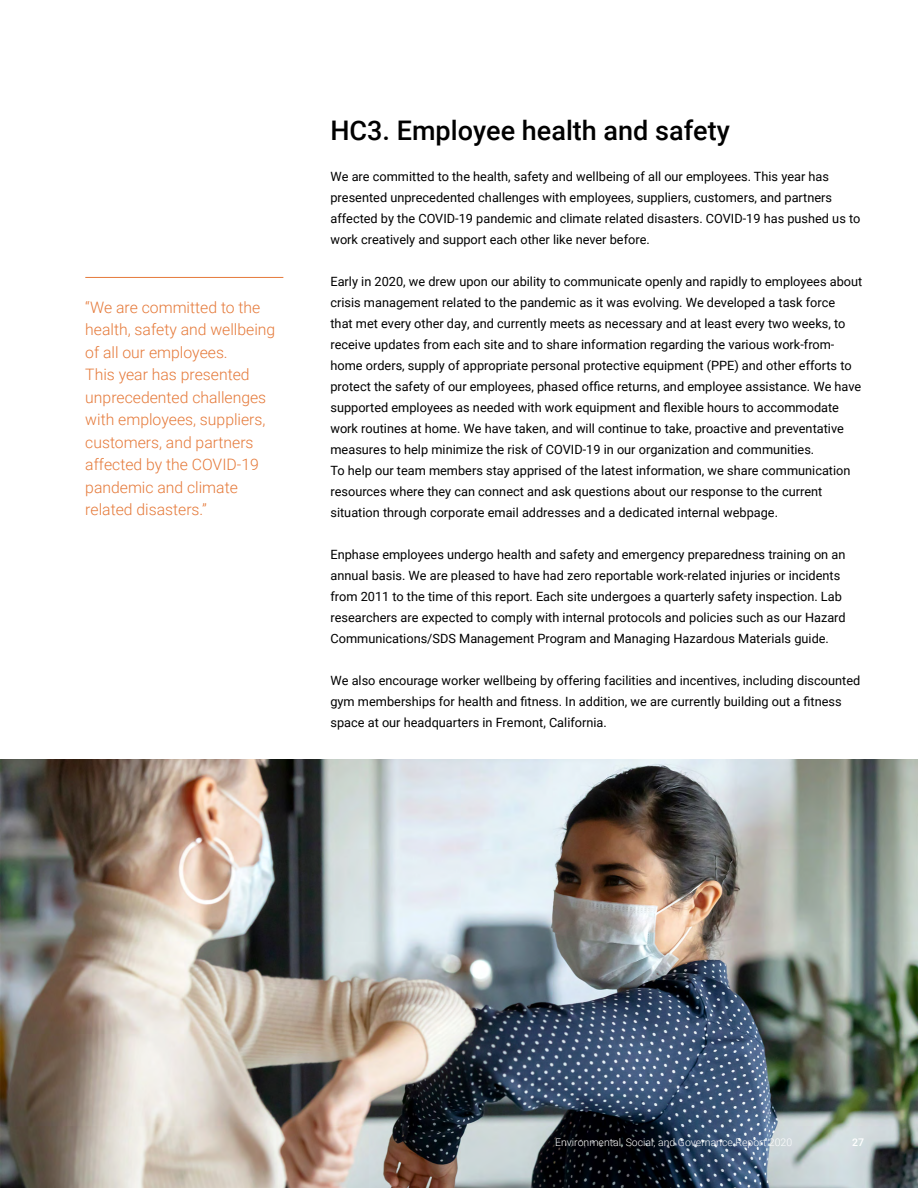
<style>
.page{position:relative;width:918px;height:1188px;background:#fff}
.page>*{position:absolute;margin:0;border:0;box-sizing:border-box;transform-origin:0 0}
.t1{font:500 27px "Roboto";color:#000}
.t2{font:300 15.75px/22.5px "Roboto";color:#e57939}
.t3{font:12.75px/21px "Roboto";color:#000}
.t4{font:300 10.5px "Roboto";color:#fff}
.t5{font:500 10.5px "Roboto";color:#fff}
</style>
<div class="page">
<img style="left:0;top:759px;width:918px;height:429px">
<hr style="left:85px;top:277px;width:198px;height:1px;background:#e57939">
<p class="t2" style="left:85px;top:295px;width:191px">“We are committed to the health, safety and wellbeing of all our employees.<br>This year has presented unprecedented challenges with employees, suppliers, customers, and partners affected by the COVID-19 pandemic and climate related disasters.”</p>
<h1 class="t1" style="left:330px;top:111px;width:401px">HC3. Employee health and safety</h1>
<p class="t3" style="left:330px;top:165px;width:531px">We are committed to the health, safety and wellbeing of all our employees. This year has presented unprecedented challenges with employees, suppliers, customers, and partners affected by the COVID-19 pandemic and climate related disasters. COVID-19 has pushed us to work creatively and support each other like never before.</p>
<p class="t3" style="left:330px;top:270px;width:533px">Early in 2020, we drew upon our ability to communicate openly and rapidly to employees about crisis management related to the pandemic as it was evolving. We developed a task force<br>that met every other day, and currently meets as necessary and at least every two weeks, to receive updates from each site and to share information regarding the various work-from&shy;home orders, supply of appropriate personal protective equipment (PPE) and other efforts to protect the safety of our employees, phased office returns, and employee assistance. We have supported employees as needed with work equipment and flexible hours to accommodate work routines at home. We have taken, and will continue to take, proactive and preventative measures to help minimize the risk of COVID-19 in our organization and communities.<br>To help our team members stay apprised of the latest information, we share communication resources where they can connect and ask questions about our response to the current situation through corporate email addresses and a dedicated internal webpage.</p>
<p class="t3" style="left:330px;top:543px;width:517px">Enphase employees undergo health and safety and emergency preparedness training on an annual basis. We are pleased to have had zero reportable work-related injuries or incidents from 2011 to the time of this report. Each site undergoes a quarterly safety inspection. Lab researchers are expected to comply with internal protocols and policies such as our Hazard Communications/SDS Management Program and Managing Hazardous Materials guide.</p>
<p class="t3" style="left:330px;top:669px;width:531px">We also encourage worker wellbeing by offering facilities and incentives, including discounted gym memberships for health and fitness. In addition, we are currently building out a fitness space at our headquarters in Fremont, California.</p>
<p class="t4" style="left:555px;top:1135px;width:239px">Environmental, Social, and Governance Report 2020</p>
<p class="t5" style="left:852px;top:1135px;width:13px">27</p>
</div>
